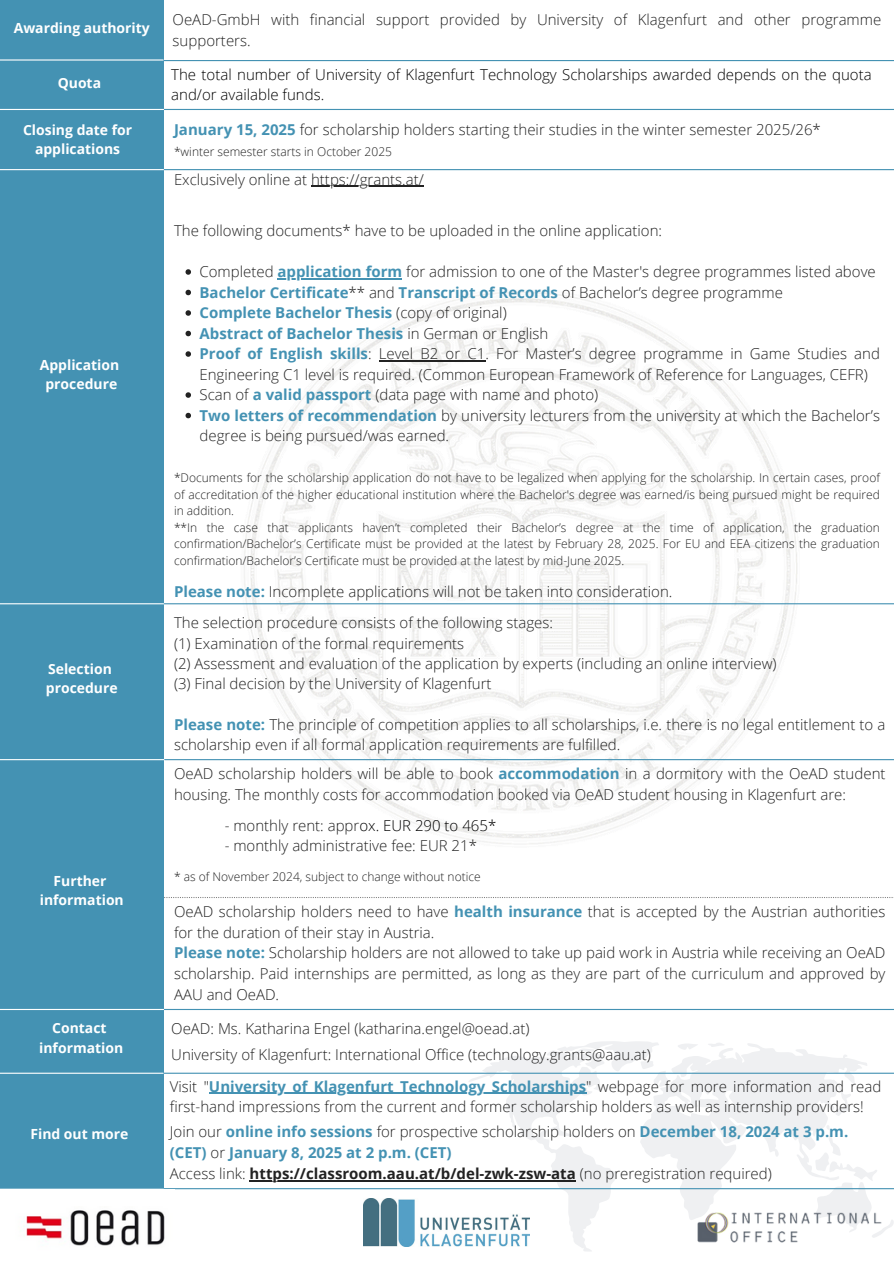
<style>
.page{position:relative;width:894px;height:1264px;background:#fff}
.page>*{position:absolute;margin:0;border:0;box-sizing:border-box;transform-origin:0 0}
.t1{font:300 15px/20.2px "Open Sans";color:#222}
.t2{font:700 15px "Open Sans";color:#4492b3}
.t3{font:700 15px/20.9px "Open Sans";color:#222}
.t4{font:300 15px/20.2px "Open Sans";color:#000}
.t5{font:700 13.95px/19.2px "Open Sans";color:#fff;text-align:center}
.t6{font:300 12px/16.5px "Open Sans";color:#222}
.s1{font-weight:700;color:#4492b3}
.s2{font-weight:300;color:#222}
.s3{color:#000}
.s4{color:#4492b3}
.s5{font-weight:300}
</style>
<div class="page">
<img style="left:164px;top:279px;width:729px;height:565px">
<div style="left:0;top:0;width:164px;height:1263px;background:#4492b3"></div>
<svg style="left:468px;top:1041px;width:425px;height:210px"></svg>
<hr style="left:156px;top:60px;width:737px;height:1px;background:#4492b3">
<hr style="left:0;top:59px;width:163px;height:2px;background:#fff">
<hr style="left:138px;top:109px;width:755px;height:1px;background:#4492b3">
<hr style="left:0;top:109px;width:163px;height:1px;background:#fff">
<hr style="left:0;top:169px;width:200px;height:1px;background:#fff">
<hr style="left:164px;top:169px;width:729px;height:1px;background:#4492b3">
<hr style="left:0;top:603px;width:239px;height:1px;background:#fff">
<hr style="left:164px;top:603px;width:729px;height:1px;background:#4492b3">
<hr style="left:0;top:759px;width:204px;height:1px;background:#fff">
<hr style="left:165px;top:759px;width:728px;height:1px;background:#4492b3">
<hr style="left:153px;top:1008px;width:740px;height:2px;background:#4492b3">
<hr style="left:0;top:1008px;width:163px;height:2px;background:#fff">
<hr style="left:160px;top:1072px;width:733px;height:1px;background:#4492b3">
<hr style="left:0;top:1072px;width:163px;height:1px;background:#fff">
<hr style="left:209px;top:1092px;width:377px;height:1px;background:#4492b3">
<hr style="left:249px;top:1179px;width:326px;height:2px;background:#222">
<hr style="left:150px;top:1188px;width:743px;height:1px;background:#4492b3">
<hr style="left:0;top:1188px;width:163px;height:1px;background:#fff">
<img style="left:693px;top:1207px;width:189px;height:38px">
<div style="left:0;top:1189px;width:174px;height:74px;background:#fff"></div>
<img style="left:26px;top:1210px;width:139px;height:36px">
<hr style="left:311px;top:186px;width:113px;height:1px;background:#222">
<svg style="left:185px;top:269px;width:6px;height:6px"></svg>
<hr style="left:277px;top:278px;width:125px;height:1px;background:#4492b3">
<svg style="left:185px;top:290px;width:6px;height:5px"></svg>
<svg style="left:185px;top:310px;width:6px;height:6px"></svg>
<svg style="left:185px;top:331px;width:6px;height:5px"></svg>
<svg style="left:185px;top:351px;width:6px;height:6px"></svg>
<hr style="left:379px;top:360px;width:97px;height:1px;background:#222">
<svg style="left:185px;top:392px;width:6px;height:6px"></svg>
<svg style="left:185px;top:413px;width:6px;height:5px"></svg>
<svg style="left:164px;top:897px;width:729px;height:1px"></svg>
<img style="left:363px;top:1198px;width:166px;height:47px">
<h2 class="t5" style="left:14px;top:18px;width:138px">Awarding authority</h2>
<p class="t1" style="left:172px;top:10px;width:710px">OeAD-GmbH with financial support provided by University of Klagenfurt and other programme supporters.</p>
<h2 class="t5" style="left:58px;top:73px;width:45px">Quota</h2>
<p class="t4" style="left:171px;top:64px;width:701px">The total number of University of Klagenfurt Technology Scholarships awarded depends on the quota and/or available funds.</p>
<p class="t5" style="left:23px;top:120px;width:111px">Closing date for applications</p>
<h2 class="t1" style="left:174px;top:119px;width:648px"><span class="s1">January 15, 2025</span> for scholarship holders starting their studies in the winter semester 2025/26*</h2>
<p class="t6" style="left:174px;top:143px;width:219px">*winter semester starts in October 2025</p>
<h2 class="t5" style="left:40px;top:355px;width:81px">Application procedure</h2>
<h2 class="t5" style="left:46px;top:658px;width:73px;text-align:left">Selection procedure</h2>
<p class="t5" style="left:40px;top:870px;width:85px">Further information</p>
<p class="t5" style="left:39px;top:1018px;width:85px">Contact information</p>
<p class="t5" style="left:30px;top:1123px;width:99px">Find out more</p>
<p class="t1" style="left:174px;top:169px;width:251px">Exclusively online at https://grants.at/</p>
<p class="t1" style="left:174px;top:220px;width:489px">The following documents* have to be uploaded in the online application:</p>
<p class="t1" style="left:199px;top:261px;width:677px">Completed <span class="s1">application form</span> for admission to one of the Master's degree programmes listed above</p>
<p class="t2" style="left:199px;top:282px;width:584px">Bachelor Certificate<span class="s2">** and</span> Transcript of Records <span class="s2">of Bachelor’s degree programme</span></p>
<p class="t2" style="left:199px;top:302px;width:308px">Complete Bachelor Thesis <span class="s2">(copy of original)</span></p>
<p class="t2" style="left:199px;top:323px;width:350px">Abstract of Bachelor Thesis <span class="s2">in German or English</span></p>
<p class="t1" style="left:199px;top:343px;width:681px"><span class="s1">Proof of English skills</span>: Level B2 or C1. For Master’s degree programme in Game Studies and</p>
<h2 class="t1" style="left:199px;top:364px;width:669px">Engineering C1 level is required. (Common European Framework of Reference for Languages, CEFR)<br>Scan of <span class="s1">a valid passport</span> (data page with name and photo)</h2>
<p class="t1" style="left:199px;top:405px;width:681px"><span class="s1">Two letters of recommendation</span> by university lecturers from the university at which the Bachelor’s</p>
<h2 class="t1" style="left:199px;top:425px;width:251px">degree is being pursued/was earned.</h2>
<h2 class="t6" style="left:174px;top:469px;width:707px">*Documents for the scholarship application do not have to be legalized when applying for the scholarship. In certain cases, proof</h2>
<h2 class="t6" style="left:174px;top:486px;width:707px">of accreditation of the higher educational institution where the Bachelor's degree was earned/is being pursued might be required in addition.<br>**In the case that applicants haven’t completed their Bachelor’s degree at the time of application, the graduation</h2>
<h2 class="t6" style="left:174px;top:535px;width:707px">confirmation/Bachelor’s Certificate must be provided at the latest by February 28, 2025. For EU and EEA citizens the graduation confirmation/Bachelor’s Certificate must be provided at the latest by mid-June 2025.</h2>
<h2 class="t1" style="left:174px;top:581px;width:500px"><span class="s1">Please note:</span> Incomplete applications will not be taken into consideration.</h2>
<h1 class="t1" style="left:174px;top:612px;width:604px">The selection procedure consists of the following stages:<br>(1) Examination of the formal requirements<br>(2) Assessment and evaluation of the application by experts (including an online interview) (3) Final decision by the University of Klagenfurt</h1>
<h1 class="t1" style="left:174px;top:713px;width:712px"><span class="s1">Please note:</span> The principle of competition applies to all scholarships, i.e. there is no legal entitlement to a scholarship even if all formal application requirements are fulfilled.</h1>
<h1 class="t1" style="left:174px;top:763px;width:712px;line-height:20.7px">OeAD scholarship holders will be able to book <span class="s1">accommodation</span> in a dormitory with the OeAD student housing. The monthly costs for accommodation booked via OeAD student housing in Klagenfurt are:</h1>
<h1 class="t1" style="left:224px;top:814px;width:273px">- monthly rent: appr<span class="s3">ox. EUR 290 to 465*</span></h1>
<h1 class="t1" style="left:224px;top:835px;width:254px">- monthly administrative fee: EUR 21*</h1>
<h1 class="t6" style="left:174px;top:868px;width:308px">* as of November 2024, subject to change without notice</h1>
<h1 class="t1" style="left:174px;top:900px;width:712px;line-height:20.7px">OeAD scholarship holders need to have <span class="s1">health insurance</span> that is accepted by the Austrian authorities for the duration of their stay in Austria.<br><span class="s1">Please note:</span> Scholarship holders are not allowed to take up paid work in Austria while receiving an OeAD scholarship. Paid internships are permitted, as long as they are part of the curriculum and approved by AAU and OeAD.</h1>
<h1 class="t1" style="left:171px;top:1017px;width:359px">OeAD: Ms. Katharina Engel (katharina.engel@oead.at)</h1>
<h1 class="t1" style="left:171px;top:1044px;width:481px">University of Klagenfurt: International Office (technology.grants@aau.at)</h1>
<h2 class="t2" style="left:170px;top:1075px;width:712px"><span class="s2">Visit "</span>University of Klagenfurt Technology Scholarships<span class="s2">" webpage for more information and read</span></h2>
<h2 class="t1" style="left:170px;top:1094px;width:695px;line-height:24.9px">first-hand impressions from the current and former scholarship holders as well as internship providers!<br>Join our <span class="s1">online info sessions</span> for prospective scholarship holders on <span class="s1">December 18, 2024 at 3 p.m.</span></h2>
<p class="t3" style="left:170px;top:1141px;width:603px"><span class="s4">(CET)</span> <span class="s5">or</span> <span class="s4">January 8, 2025 at 2 p.m. (CET)<br></span><span class="s5">Access link:</span> https://classroom.aau.at/b/del-zwk-zsw-ata <span class="s5">(no preregistration required)</span></p>
</div>
